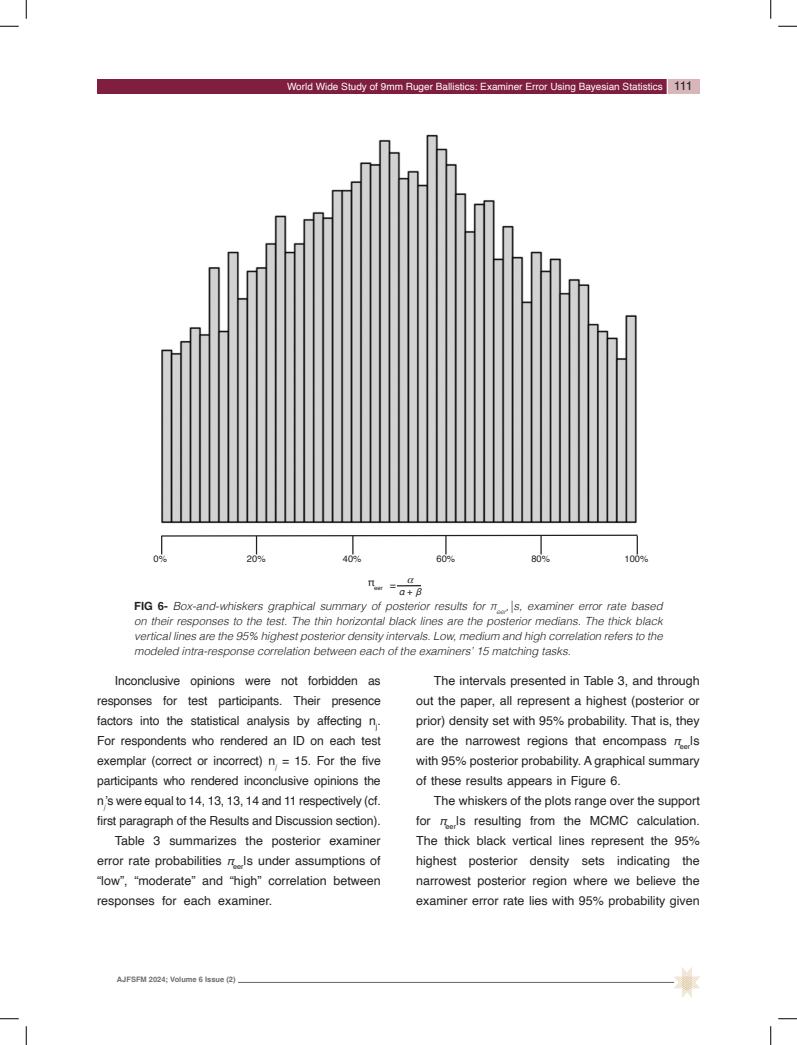
<style>
.page{position:relative;width:797px;height:1045px;background:#fff}
.page>*{position:absolute;margin:0;border:0;box-sizing:border-box;transform-origin:0 0}
.t1{font:12.75px "Times New Roman";color:#231f20}
.t2{font:12.5px/20px "Helvetica";letter-spacing:-.01em;color:#231f20;text-align:justify}
.t3{font:italic 300 11.25px/15px "Helvetica";color:#231f20;text-align:justify}
.t4{font:italic 10.5px "Times";color:#231f20}
.t5{font:10px "Helvetica";color:#fff}
.t6{font:9.38px "Helvetica";color:#231f20}
.t7{font:italic 9.38px "Helvetica";color:#231f20}
.t8{font:700 7.5px "Helvetica";color:#6c6d70}
.t9{font:6.12px "Helvetica";color:#231f20}
.s1{font-style:normal}
.s2{font-weight:700;font-style:normal}
.s3{font-style:italic;font-size:11.25px}
</style>
<div class="page">
<div style="left:97px;top:79px;width:571px;height:14px;background:#7f1e3f"></div>
<hr style="left:666px;top:74px;width:2px;height:26px;background:#fff">
<div style="left:668px;top:79px;width:31px;height:14px;background:#d6b6b9"></div>
<hr style="left:238px;top:982px;width:436px;height:1px;background:#636366">
<svg style="left:674px;top:967px;width:26px;height:30px"></svg>
<img style="left:161px;top:134px;width:476px;height:390px">
<svg style="left:161px;top:534px;width:477px;height:20px"></svg>
<svg style="left:397px;top:585px;width:24px;height:1px"></svg>
<svg style="left:0;top:25px;width:19px;height:2px"></svg>
<svg style="left:778px;top:25px;width:19px;height:2px"></svg>
<svg style="left:0;top:1018px;width:19px;height:1px"></svg>
<svg style="left:778px;top:1018px;width:19px;height:1px"></svg>
<svg style="left:25px;top:0;width:2px;height:19px"></svg>
<svg style="left:25px;top:1026px;width:2px;height:19px"></svg>
<svg style="left:770px;top:0;width:1px;height:19px"></svg>
<svg style="left:770px;top:1026px;width:1px;height:19px"></svg>
<p class="t5" style="left:287px;top:79px;width:377px">World Wide Study of 9mm Ruger Ballistics: Examiner Error Using Bayesian Statistics</p>
<p class="t2" style="left:673px;top:76px;width:21px">111</p>
<p class="t6" style="left:153px;top:551px;width:15px">0%</p>
<p class="t6" style="left:247px;top:551px;width:20px">20%</p>
<p class="t6" style="left:343px;top:551px;width:20px">40%</p>
<p class="t6" style="left:436px;top:551px;width:20px">60%</p>
<p class="t6" style="left:531px;top:551px;width:20px">80%</p>
<p class="t6" style="left:624px;top:551px;width:25px">100%</p>
<p class="t9" style="left:368px;top:583px;width:29px"><sup>π</sup>eer <sup>=</sup></p>
<p class="t4" style="left:407px;top:569px;width:13px">α</p>
<p class="t7" style="left:399px;top:584px;width:28px">α<span class="s1">+</span> β</p>
<p class="t3" style="left:134px;top:598px;width:530px"><span class="s2">FIG 6-</span> Box-and-whiskers graphical summary of posterior results for π<sub>eer</sub>,|s, examiner error rate based on their responses to the test. The thin horizontal black lines are the posterior medians. The thick black vertical lines are the 95% highest posterior density intervals. Low, medium and high correlation refers to the modeled intra-response correlation between each of the examiners’ 15 matching tasks.</p>
<p class="t1" style="left:148px;top:678px;width:270px">Prior mean and median are both approximately 50%.</p>
<p class="t2" style="left:115px;top:671px;width:267px">Inconclusive opinions were not forbidden as</p>
<p class="t2" style="left:97px;top:691px;width:285px">responses for test participants. Their presence</p>
<p class="t2" style="left:97px;top:711px;width:285px">factors into the statistical analysis by affecting n<sub>j</sub>.</p>
<p class="t2" style="left:97px;top:731px;width:285px">For respondents who rendered an ID on each test</p>
<p class="t2" style="left:97px;top:751px;width:285px">exemplar (correct or incorrect) n<sub>j</sub> = 15. For the five</p>
<p class="t2" style="left:97px;top:771px;width:285px">participants who rendered inconclusive opinions the</p>
<p class="t2" style="left:97px;top:791px;width:285px">n<sub>j</sub>’s were equal to 14, 13, 13, 14 and 11 respectively (cf.</p>
<p class="t2" style="left:97px;top:811px;width:285px">first paragraph of the Results and Discussion section).</p>
<p class="t2" style="left:115px;top:831px;width:267px">Table 3 summarizes the posterior examiner</p>
<p class="t2" style="left:97px;top:851px;width:285px">error rate probabilities <span class="s3">π</span><sub>eer</sub>|s under assumptions of</p>
<p class="t2" style="left:97px;top:871px;width:285px">“low”, “moderate” and “high” correlation between</p>
<p class="t2" style="left:97px;top:891px;width:177px">responses for each examiner.</p>
<p class="t2" style="left:416px;top:671px;width:285px;text-indent:18px">The intervals presented in Table 3, and through out the paper, all represent a highest (posterior or prior) density set with 95% probability. That is, they are the narrowest regions that encompass <span class="s3">π</span><sub>eer</sub>|s with 95% posterior probability. A graphical summary of these results appears in Figure 6.</p>
<p class="t2" style="left:416px;top:791px;width:285px;text-indent:18px">The whiskers of the plots range over the support for <span class="s3">π</span><sub>eer</sub>|s resulting from the MCMC calculation.<br>The thick black vertical lines represent the 95% highest posterior density sets indicating the narrowest posterior region where we believe the examiner error rate lies with 95% probability given</p>
<p class="t8" style="left:117px;top:975px;width:120px">AJFSFM 2024; Volume 6 Issue (2)</p>
</div>
